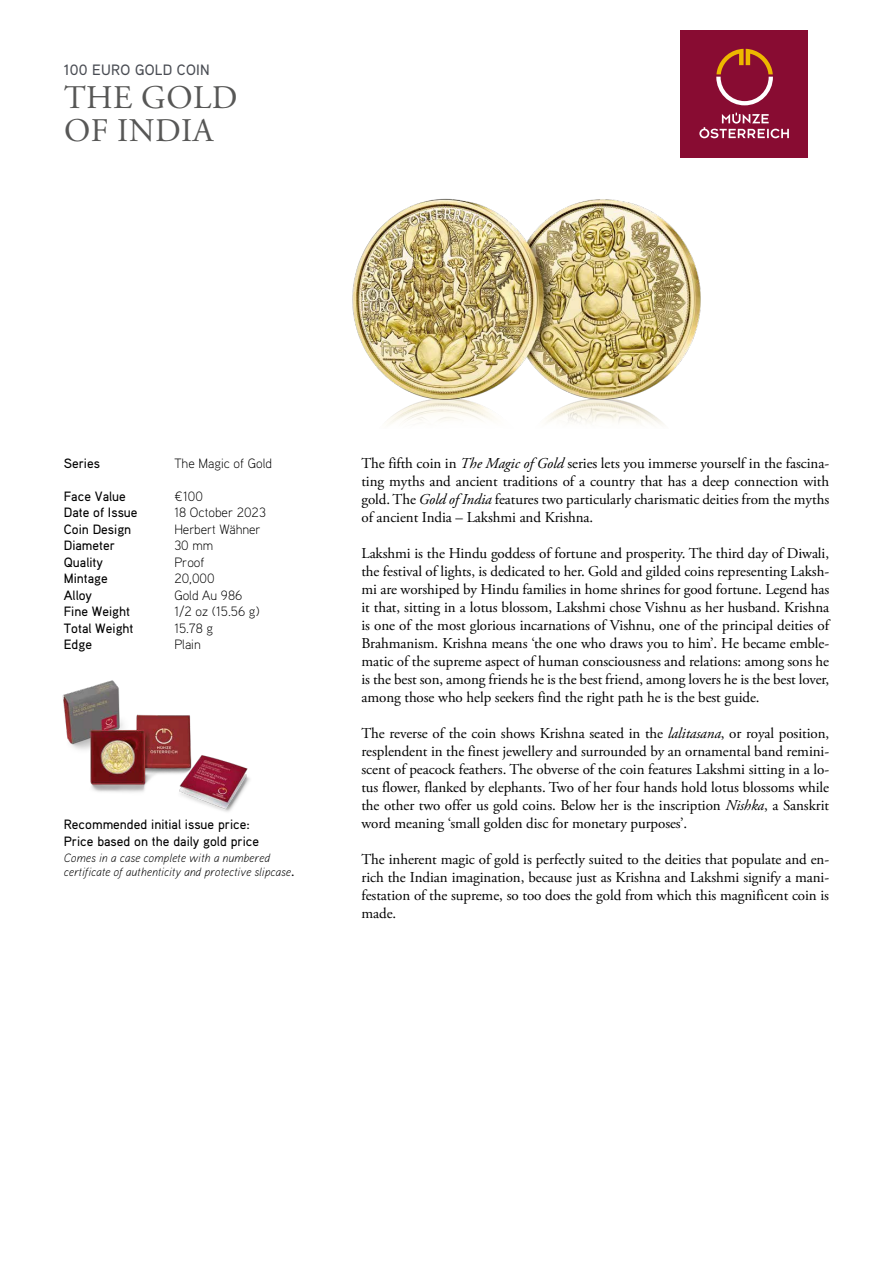
<style>
.page{position:relative;width:893px;height:1263px;background:#fff}
.page>*{position:absolute;margin:0;border:0;box-sizing:border-box;transform-origin:0 0}
.t1{font:33px/33px "Adobe Garamond Pro";letter-spacing:.015em;color:#575756}
.t2{font:15px/18px "Adobe Garamond Pro";letter-spacing:-.005em;color:#000;text-align:justify}
.t3{font:500 15px "Aaux Pro";letter-spacing:.015em;color:#494c53}
.t4{font:500 13.5px/16.5px "Aaux Pro";color:#000}
.t5{font:300 13.5px "Aaux Pro";color:#000}
.t6{font:italic 300 12px/14.2px "Aaux Pro";color:#000}
.s1{font-weight:500;font-style:normal;font-size:13.5px}
.s2{font-style:italic}
</style>
<div class="page">
<div style="left:680px;top:30px;width:128px;height:127px;background:#880c32"></div>
<svg style="left:716px;top:49px;width:57px;height:56px"></svg>
<svg style="left:699px;top:113px;width:90px;height:25px"></svg>
<img style="left:352px;top:198px;width:349px;height:227px">
<img style="left:62px;top:680px;width:188px;height:132px">
<p class="t3" style="left:64px;top:61px;width:148px">100 EURO GOLD COIN</p>
<h1 class="t1" style="left:64px;top:83px;width:175px">THE GOLD<br>OF INDIA</h1>
<p class="t4" style="left:64px;top:454px;width:38px">Series</p>
<p class="t5" style="left:174px;top:454px;width:99px">The Magic of Gold</p>
<p class="t4" style="left:64px;top:487px;width:64px">Face Value</p>
<p class="t5" style="left:174px;top:487px;width:30px">¤100</p>
<p class="t4" style="left:64px;top:504px;width:75px">Date of Issue</p>
<p class="t5" style="left:174px;top:504px;width:93px">18 October 2023</p>
<p class="t4" style="left:64px;top:520px;width:69px">Coin Design</p>
<p class="t5" style="left:174px;top:520px;width:88px">Herbert Wähner</p>
<p class="t4" style="left:64px;top:537px;width:53px">Diameter</p>
<p class="t5" style="left:174px;top:537px;width:40px">30 mm</p>
<p class="t4" style="left:64px;top:553px;width:41px">Quality</p>
<p class="t5" style="left:174px;top:553px;width:32px">Proof</p>
<p class="t4" style="left:64px;top:570px;width:46px">Mintage</p>
<p class="t5" style="left:174px;top:570px;width:42px">20,000</p>
<p class="t4" style="left:64px;top:586px;width:30px">Alloy</p>
<p class="t5" style="left:174px;top:586px;width:70px">Gold Au 986</p>
<p class="t4" style="left:64px;top:603px;width:68px">Fine Weight</p>
<p class="t5" style="left:174px;top:603px;width:87px">1/2 oz (15.56 g)</p>
<p class="t4" style="left:64px;top:619px;width:71px">Total Weight</p>
<p class="t5" style="left:174px;top:619px;width:40px">15.78 g</p>
<p class="t4" style="left:64px;top:636px;width:30px">Edge</p>
<p class="t5" style="left:174px;top:636px;width:28px">Plain</p>
<p class="t4" style="left:64px;top:816px;width:197px">Recommended initial issue price:<br>Price based on the daily gold price</p>
<p class="t6" style="left:64px;top:850px;width:232px">Comes in a case complete with a numbered certificate of authenticity and protective slipcase<span class="s1">.</span></p>
<p class="t2" style="left:361px;top:455px;width:469px">The fifth coin in <span class="s2">The Magic of Gold</span> series lets you immerse yourself in the fascina&shy;ting myths and ancient traditions of a country that has a deep connection with gold. The <span class="s2">Gold of India</span> features two particularly charismatic deities from the myths of ancient India – Lakshmi and Krishna.</p>
<p class="t2" style="left:361px;top:545px;width:469px">Lakshmi is the Hindu goddess of fortune and prosperity. The third day of Diwali, the festival of lights, is dedicated to her. Gold and gilded coins representing Laksh&shy;mi are worshiped by Hindu families in home shrines for good fortune. Legend has it that, sitting in a lotus blossom, Lakshmi chose Vishnu as her husband. Krishna is one of the most glorious incarnations of Vishnu, one of the principal deities of Brahmanism. Krishna means ‘the one who draws you to him’. He became emble&shy;matic of the supreme aspect of human consciousness and relations: among sons he is the best son, among friends he is the best friend, among lovers he is the best lover, among those who help seekers find the right path he is the best guide.</p>
<p class="t2" style="left:361px;top:725px;width:469px">The reverse of the coin shows Krishna seated in the <span class="s2">lalitasana</span>, or royal position, resplendent in the finest jewellery and surrounded by an ornamental band remini&shy;scent of peacock feathers. The obverse of the coin features Lakshmi sitting in a lo&shy;tus flower, flanked by elephants. Two of her four hands hold lotus blossoms while the other two offer us gold coins. Below her is the inscription <span class="s2">Nishka</span>, a Sanskrit word meaning ‘small golden disc for monetary purposes’.</p>
<p class="t2" style="left:361px;top:851px;width:469px">The inherent magic of gold is perfectly suited to the deities that populate and en&shy;rich the Indian imagination, because just as Krishna and Lakshmi signify a mani&shy;festation of the supreme, so too does the gold from which this magnificent coin is made.</p>
</div>
